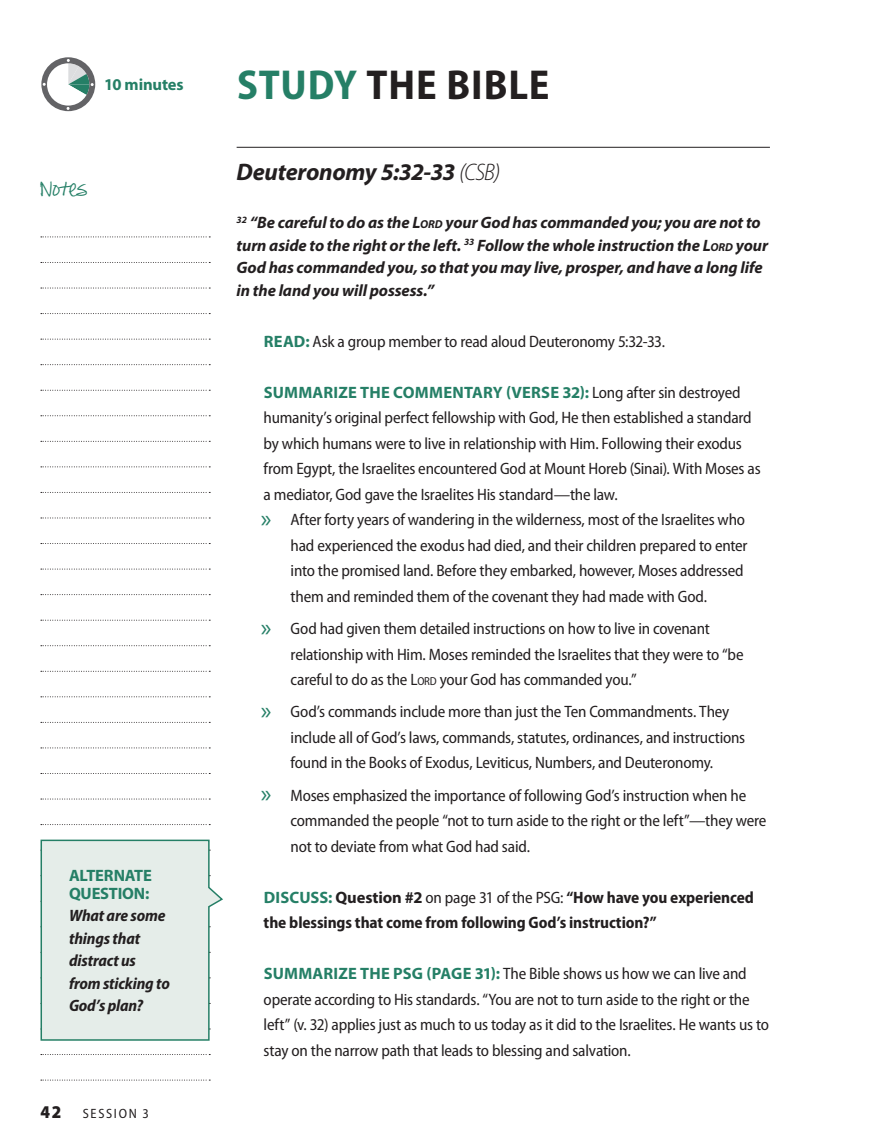
<style>
.page{position:relative;width:878px;height:1148px;background:#fff}
.page>*{position:absolute;margin:0;border:0;box-sizing:border-box;transform-origin:0 0}
.t1{font:700 semi-condensed 42px "Myriad Pro";letter-spacing:.02em;color:#231f20}
.t2{font:italic 700 24px "Myriad Pro";letter-spacing:-.015em;color:#231f20}
.t3{font:900 semi-condensed 18px "Myriad Pro";color:#231f20}
.t4{font:semi-condensed 16.5px/25.5px "Myriad Pro";letter-spacing:-.015em;color:#231f20}
.t5{font:italic 700 16.5px/22.5px "Myriad Pro";letter-spacing:-.005em;color:#231f20}
.t6{font:700 semi-condensed 16.5px/25.5px "Myriad Pro";letter-spacing:-.005em;color:#231f20}
.t7{font:700 16.5px/18px "Myriad Pro";letter-spacing:-.005em;color:#257f66}
.t8{font:italic 700 semi-condensed 16.5px/22.5px "Myriad Pro";letter-spacing:-.01em;color:#231f20}
.t9{font:15px "Pea Alesa";letter-spacing:-.03em;color:#257f66}
.t10{font:semi-condensed 13.5px "Myriad Pro";letter-spacing:.13em;color:#231f20}
.s1{color:#257f66}
.s2{font-weight:300;font-stretch:semi-condensed}
.s3{font-size:11.55px}
.s4{font-weight:700;font-stretch:normal;color:#257f66}
.s5{font-weight:400;font-stretch:semi-condensed;color:#231f20}
.s6{font-stretch:normal;font-size:25.5px;color:#257f66}
.s7{font-stretch:normal;color:#257f66}
.s8{font-stretch:normal}
.s9{font-weight:400}
</style>
<div class="page">
<svg style="left:41px;top:236px;width:169px;height:1px"></svg>
<svg style="left:41px;top:262px;width:169px;height:1px"></svg>
<svg style="left:41px;top:288px;width:169px;height:1px"></svg>
<svg style="left:41px;top:313px;width:169px;height:1px"></svg>
<svg style="left:41px;top:339px;width:169px;height:1px"></svg>
<svg style="left:41px;top:364px;width:169px;height:1px"></svg>
<svg style="left:41px;top:390px;width:169px;height:1px"></svg>
<svg style="left:41px;top:415px;width:169px;height:1px"></svg>
<svg style="left:41px;top:441px;width:169px;height:1px"></svg>
<svg style="left:41px;top:466px;width:169px;height:1px"></svg>
<svg style="left:41px;top:492px;width:169px;height:1px"></svg>
<svg style="left:41px;top:517px;width:169px;height:1px"></svg>
<svg style="left:41px;top:543px;width:169px;height:1px"></svg>
<svg style="left:41px;top:568px;width:169px;height:1px"></svg>
<svg style="left:41px;top:594px;width:169px;height:1px"></svg>
<svg style="left:41px;top:620px;width:169px;height:1px"></svg>
<svg style="left:41px;top:645px;width:169px;height:1px"></svg>
<svg style="left:41px;top:671px;width:169px;height:1px"></svg>
<svg style="left:41px;top:696px;width:169px;height:1px"></svg>
<svg style="left:41px;top:722px;width:169px;height:1px"></svg>
<svg style="left:41px;top:747px;width:169px;height:1px"></svg>
<svg style="left:41px;top:773px;width:169px;height:1px"></svg>
<svg style="left:41px;top:798px;width:169px;height:1px"></svg>
<svg style="left:41px;top:824px;width:169px;height:1px"></svg>
<svg style="left:41px;top:1054px;width:169px;height:1px"></svg>
<svg style="left:41px;top:1079px;width:169px;height:1px"></svg>
<hr style="left:237px;top:147px;width:532px;height:1px;background:#231f20">
<svg style="left:40px;top:839px;width:183px;height:202px"></svg>
<svg style="left:41px;top:57px;width:54px;height:54px"></svg>
<p class="t7" style="left:104px;top:75px;width:81px">10 minutes</p>
<h1 class="t1" style="left:237px;top:58px;width:314px"><span class="s1">STUDY</span> THE BIBLE</h1>
<p class="t9" style="left:40px;top:187px;width:48px">Notes</p>
<p class="t7" style="left:69px;top:865px;width:84px">ALTERNATE<br>QUESTION:</p>
<p class="t8" style="left:69px;top:903px;width:102px">What are some things that distract us from sticking to<br>God’s plan?</p>
<p class="t3" style="left:40px;top:1100px;width:22px">42</p>
<p class="t10" style="left:83px;top:1105px;width:67px">Sess ion 3</p>
<h2 class="t2" style="left:237px;top:156px;width:265px">Deuteronomy 5:32-33 <span class="s2">(CSB)</span></h2>
<p class="t5" style="left:236px;top:211px;width:533px"><sup>32</sup> “Be careful to do as the L<span class="s3">ORD</span> your God has commanded you; you are not to turn aside to the right or the left. <sup>33</sup> Follow the whole instruction the L<span class="s3">ORD</span> your God has commanded you, so that you may live, prosper, and have a long life in the land you will possess.”</p>
<p class="t4" style="left:264px;top:328px;width:403px"><span class="s4">READ:</span> Ask a group member to read aloud Deuteronomy 5:32-33.</p>
<p class="t7" style="left:264px;top:382px;width:478px">SUMMARIZE THE COMMENTARY (VERSE 32): <span class="s5">Long after sin destroyed</span></p>
<p class="t4" style="left:263px;top:405px;width:489px">humanity’s original perfect fellowship with God, He then established a standard</p>
<p class="t4" style="left:263px;top:430px;width:479px">by which humans were to live in relationship with Him. Following their exodus</p>
<p class="t4" style="left:263px;top:455px;width:498px">from Egypt, the Israelites encountered God at Mount Horeb (Sinai). With Moses as</p>
<p class="t4" style="left:263px;top:481px;width:355px">a mediator, God gave the Israelites His standard—the law.</p>
<p class="t4" style="left:261px;top:506px;width:486px"><span class="s6">»</span> After forty years of wandering in the wilderness, most of the Israelites who</p>
<p class="t4" style="left:291px;top:532px;width:458px">had experienced the exodus had died, and their children prepared to enter</p>
<p class="t4" style="left:291px;top:557px;width:454px">into the promised land. Before they embarked, however, Moses addressed</p>
<p class="t4" style="left:291px;top:583px;width:418px">them and reminded them of the covenant they had made with God.</p>
<p class="t4" style="left:291px;top:615px;width:454px;text-indent:-30px"><span class="s6">»</span> God had given them detailed instructions on how to live in covenant relationship with Him. Moses reminded the Israelites that they were to “be careful to do as the L<span class="s3">ord</span> your God has commanded you.”</p>
<p class="t4" style="left:291px;top:698px;width:456px;text-indent:-30px"><span class="s6">»</span> God’s commands include more than just the Ten Commandments. They include all of God’s laws, commands, statutes, ordinances, and instructions found in the Books of Exodus, Leviticus, Numbers, and Deuteronomy.</p>
<p class="t4" style="left:291px;top:782px;width:477px;text-indent:-30px"><span class="s6">»</span> Moses emphasized the importance of following God’s instruction when he commanded the people “not to turn aside to the right or the left”—they were not to deviate from what God had said.</p>
<p class="t6" style="left:264px;top:883px;width:492px"><span class="s7">DISCUSS:</span> <span class="s8">Question #2</span> <span class="s9">on page 31 of the PSG:</span> “How have you experienced the blessings that come from following God’s instruction?”</p>
<p class="t4" style="left:264px;top:960px;width:507px"><span class="s4">SUMMARIZE THE PSG (PAGE 31):</span> The Bible shows us how we can live and operate according to His standards. “You are not to turn aside to the right or the left” (v. 32) applies just as much to us today as it did to the Israelites. He wants us to stay on the narrow path that leads to blessing and salvation.</p>
</div>
